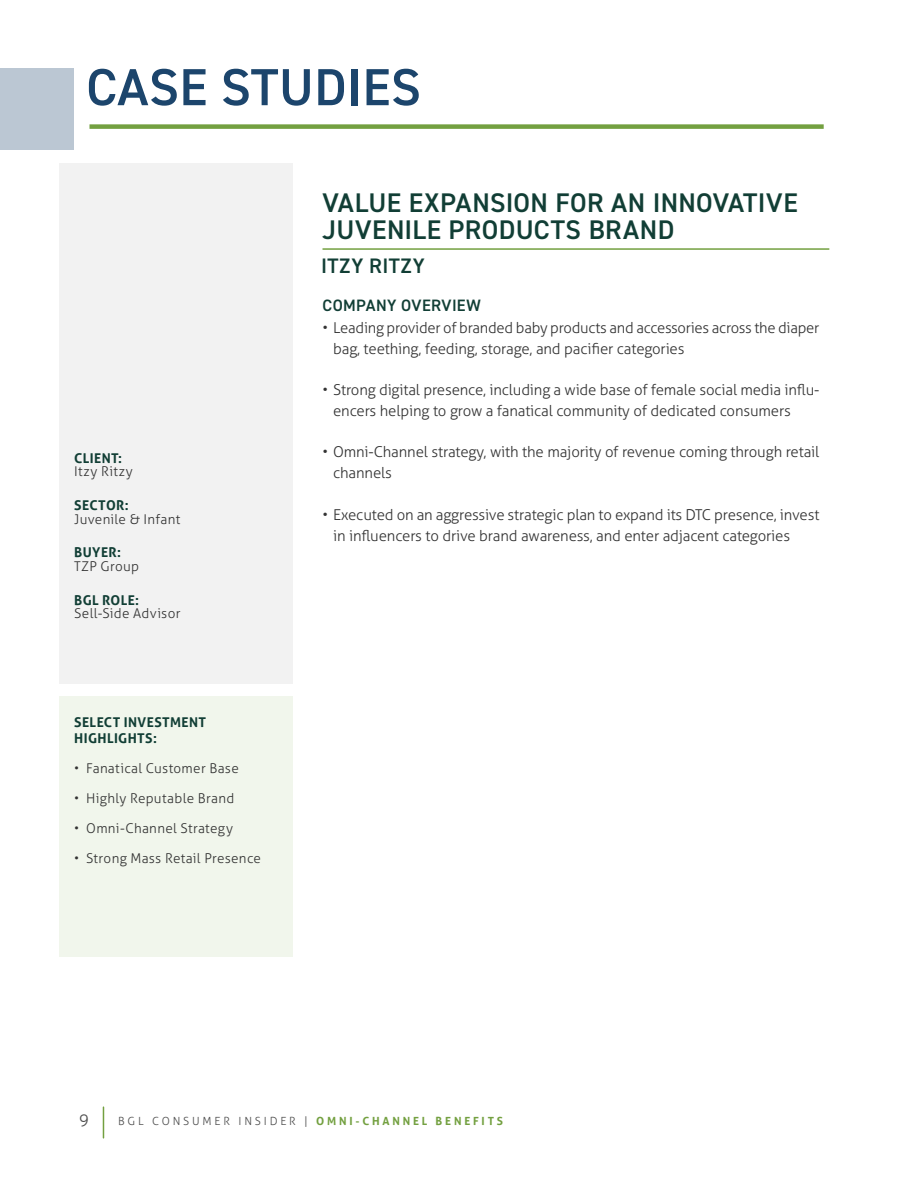
<style>
.page{position:relative;width:918px;height:1188px;background:#fff}
.page>*{position:absolute;margin:0;border:0;box-sizing:border-box;transform-origin:0 0}
.t1{font:600 52.2px "DIN2014";letter-spacing:.01em;color:#1c456c}
.t2{font:600 27px/27px "DIN2014";letter-spacing:.01em;color:#113e35}
.t3{font:600 21px "DIN2014";letter-spacing:.045em;color:#113e35}
.t4{font:600 16.5px "DIN2014";letter-spacing:.02em;color:#113e35}
.t5{font:300 16.5px "Aller";color:#4d4d4d}
.t6{font:300 15px/21px "Aller";letter-spacing:-.01em;color:#333}
.t7{font:300 13.5px "Aller";letter-spacing:.02em;color:#333}
.t8{font:700 13.5px/16.5px "Aller";letter-spacing:.03em;color:#113e35}
.t9{font:300 13.5px "Aller";letter-spacing:.055em;color:#333}
.t10{font:700 11.25px "Aller";letter-spacing:.25em;color:#73a040}
.s1{font-weight:300;color:#4d4d4d}
</style>
<div class="page">
<div style="left:59px;top:164px;width:233px;height:520px;background:#f2f2f2"></div>
<div style="left:59px;top:696px;width:233px;height:261px;background:#f1f6ec"></div>
<hr style="left:322px;top:248px;width:507px;height:2px;background:#73a040">
<hr style="left:103px;top:1107px;width:1px;height:31px;background:#73a040">
<div style="left:0;top:68px;width:74px;height:82px;background:#bbc7d3"></div>
<div style="left:89px;top:124px;width:735px;height:5px;background:#73a040"></div>
<h1 class="t1" style="left:86px;top:53px;width:336px">CASE STUDIES</h1>
<h2 class="t2" style="left:323px;top:189px;width:477px">VALUE EXPANSION FOR AN INNOVATIVE<br>JUVENILE PRODUCTS BRAND</h2>
<h3 class="t3" style="left:321px;top:251px;width:105px">ITZY RITZY</h3>
<p class="t8" style="left:74px;top:450px;width:49px">CLIENT:</p>
<p class="t9" style="left:74px;top:464px;width:60px">Itzy Ritzy</p>
<p class="t8" style="left:74px;top:497px;width:56px">SECTOR:</p>
<p class="t7" style="left:74px;top:511px;width:108px">Juvenile &amp; Infant</p>
<p class="t8" style="left:74px;top:544px;width:48px">BUYER:</p>
<p class="t7" style="left:74px;top:558px;width:66px">TZP Group</p>
<p class="t8" style="left:74px;top:592px;width:66px">BGL ROLE:</p>
<p class="t7" style="left:74px;top:605px;width:108px">Sell-Side Advisor</p>
<p class="t8" style="left:74px;top:714px;width:133px">SELECT INVESTMENT<br>HIGHLIGHTS:</p>
<p class="t7" style="left:74px;top:761px;width:166px">• Fanatical Customer Base</p>
<p class="t7" style="left:74px;top:791px;width:162px">• Highly Reputable Brand</p>
<p class="t7" style="left:74px;top:821px;width:160px">• Omni-Channel Strategy</p>
<p class="t7" style="left:74px;top:851px;width:188px">• Strong Mass Retail Presence</p>
<p class="t4" style="left:323px;top:294px;width:160px">COMPANY OVERVIEW</p>
<p class="t6" style="left:333px;top:317px;width:488px;text-indent:-10px">• Leading provider of branded baby products and accessories across the diaper bag, teething, feeding, storage, and pacifier categories</p>
<p class="t6" style="left:333px;top:379px;width:488px;text-indent:-10px">• Strong digital presence, including a wide base of female social media influ&shy;encers helping to grow a fanatical community of dedicated consumers</p>
<p class="t6" style="left:333px;top:442px;width:488px;text-indent:-10px">• Omni-Channel strategy, with the majority of revenue coming through retail channels</p>
<p class="t6" style="left:333px;top:504px;width:488px;text-indent:-10px">• Executed on an aggressive strategic plan to expand its DTC presence, invest in influencers to drive brand awareness, and enter adjacent categories</p>
<p class="t5" style="left:79px;top:1109px;width:11px">9</p>
<p class="t10" style="left:118px;top:1114px;width:386px"><span class="s1">BGL CONSUMER INSIDER |</span> OMNI-CHANNEL BENEFITS</p>
</div>
